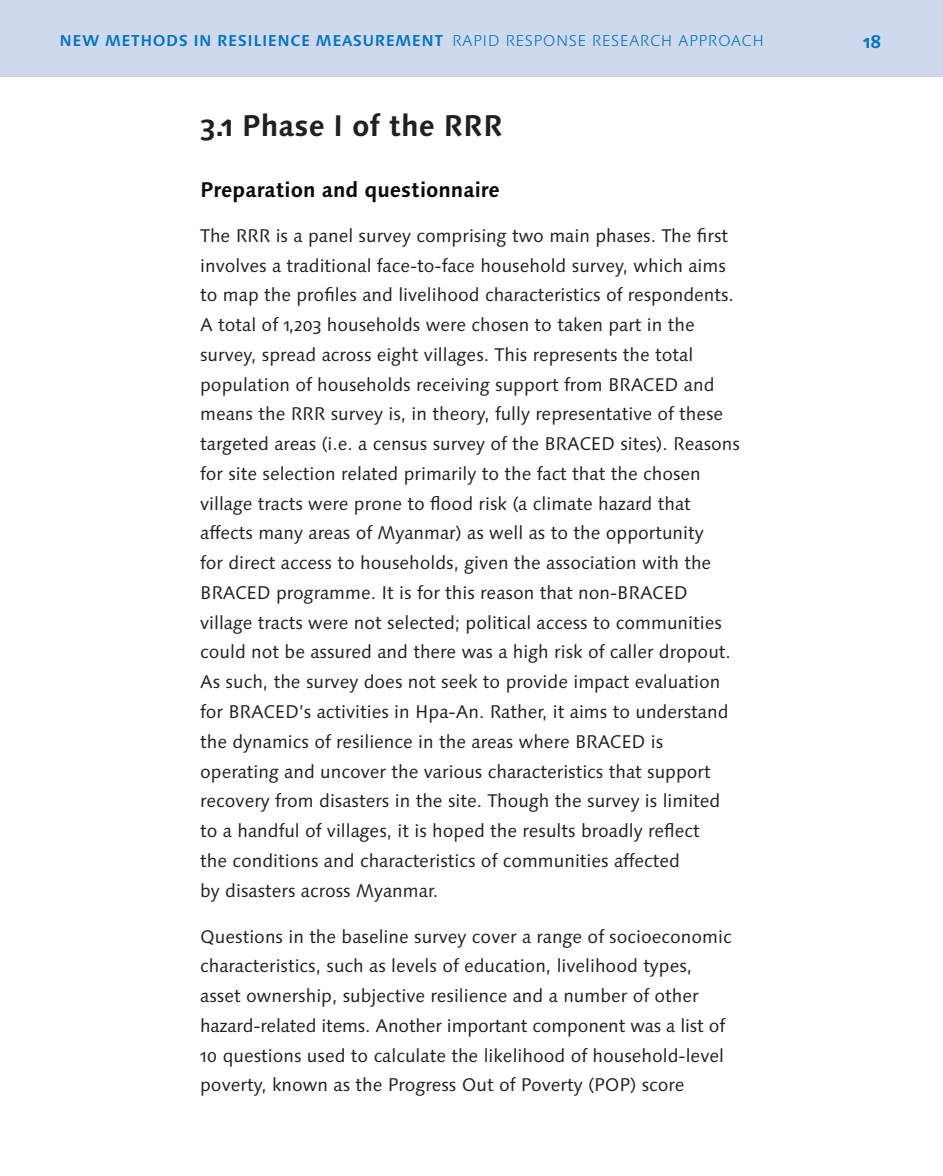
<style>
.page{position:relative;width:943px;height:1176px;background:#fff}
.page>*{position:absolute;margin:0;border:0;box-sizing:border-box;transform-origin:0 0}
.t1{font:700 29.75px "Linotype Syntax Os F";color:#231f20}
.t2{font:700 21px "Linotype Syntax Os F";color:#0c0806}
.t3{font:18.38px/29.8px "Linotype Syntax Os F";color:#231f20}
.t4{font:700 18.38px "Linotype Syntax Os F";color:#0575bd}
.t5{font:700 15.75px "Linotype Syntax Os F";letter-spacing:.03em;color:#0575bd}
.s1{font-weight:300}
</style>
<div class="page">
<div style="left:0;top:0;width:943px;height:77px;background:#ced9ee"></div>
<p class="t5" style="left:60px;top:30px;width:706px">NEW METHODS IN RESILIENCE MEASUREMENT <span class="s1">RAPID RESPONSE RESEARCH APPROACH</span></p>
<p class="t4" style="left:862px;top:30px;width:20px">18</p>
<h1 class="t1" style="left:200px;top:107px;width:304px">3.1 Phase I of the RRR</h1>
<p class="t2" style="left:200px;top:177px;width:301px">Preparation and questionnaire</p>
<p class="t3" style="left:200px;top:221px;width:541px">The RRR is a panel survey comprising two main phases. The first involves a traditional face-to-face household survey, which aims to map the profiles and livelihood characteristics of respondents.<br>A total of 1,203 households were chosen to taken part in the survey, spread across eight villages. This represents the total population of households receiving support from BRACED and means the RRR survey is, in theory, fully representative of these targeted areas (i.e. a census survey of the BRACED sites). Reasons for site selection related primarily to the fact that the chosen village tracts were prone to flood risk (a climate hazard that affects many areas of Myanmar) as well as to the opportunity<br>for direct access to households, given the association with the BRACED programme. It is for this reason that non-BRACED village tracts were not selected; political access to communities could not be assured and there was a high risk of caller dropout.<br>As such, the survey does not seek to provide impact evaluation for BRACED’s activities in Hpa-An. Rather, it aims to understand the dynamics of resilience in the areas where BRACED is operating and uncover the various characteristics that support recovery from disasters in the site. Though the survey is limited to a handful of villages, it is hoped the results broadly reflect<br>the conditions and characteristics of communities affected<br>by disasters across Myanmar.</p>
<p class="t3" style="left:200px;top:921px;width:533px">Questions in the baseline survey cover a range of socioeconomic characteristics, such as levels of education, livelihood types, asset ownership, subjective resilience and a number of other hazard-related items. Another important component was a list of 10 questions used to calculate the likelihood of household-level poverty, known as the Progress Out of Poverty (POP) score</p>
</div>
